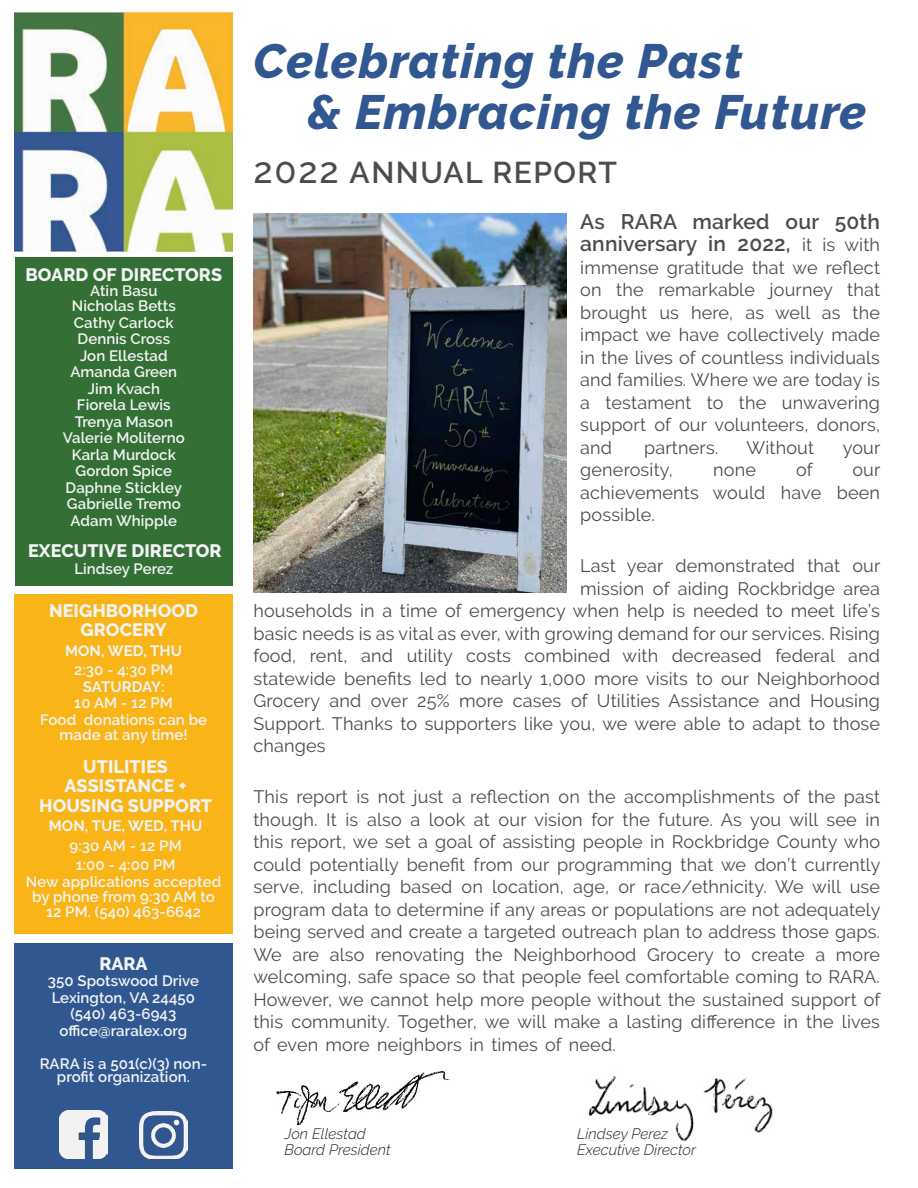
<style>
.page{position:relative;width:918px;height:1188px;background:#fff}
.page>*{position:absolute;margin:0;border:0;box-sizing:border-box;transform-origin:0 0}
.t1{font:italic 800 48px/51px "Raleway";letter-spacing:.025em;color:#315791}
.t2{font:600 30px "Raleway";letter-spacing:.05em;color:#4d4b4d}
.t3{font:600 21px/22.5px "Raleway";letter-spacing:.01em;color:#4b4c4d}
.t4{font:18px/22.5px "Raleway";letter-spacing:.01em;color:#4b4c4d;text-align:justify}
.t5{font:800 18px/19.5px "Raleway";letter-spacing:.005em;color:#f2f3f4;text-align:center}
.t6{font:600 15px/16.5px "Raleway";letter-spacing:.005em;color:#f2f3f4;text-align:center}
.t7{font:italic 300 15px/16.2px "Raleway";letter-spacing:.005em;color:#231f20}
.t8{font:700 15px "Raleway";letter-spacing:.005em;color:#f2f3f4}
.s1{font-weight:700}
.s2{font-weight:500;font-size:36px}
.s3{font-weight:400;font-size:18px}
</style>
<div class="page">
<img style="left:588px;top:1076px;width:185px;height:66px">
<img style="left:276px;top:1071px;width:174px;height:53px">
<div style="left:15px;top:257px;width:218px;height:328px;background:#346f36"></div>
<div style="left:14px;top:594px;width:219px;height:340px;background:#f9b517"></div>
<div style="left:14px;top:944px;width:219px;height:225px;background:#315791"></div>
<img style="left:253px;top:213px;width:314px;height:379px">
<img style="left:59px;top:1111px;width:48px;height:47px">
<img style="left:140px;top:1111px;width:48px;height:48px">
<img style="left:15px;top:12px;width:218px;height:241px">
<p class="t5" style="left:26px;top:265px;width:198px">BOARD OF DIRECTORS</p>
<p class="t6" style="left:72px;top:284px;width:106px;line-height:15px">Atin Basu<br>Nicholas Betts</p>
<p class="t6" style="left:63px;top:314px;width:124px">Cathy Carlock<br>Dennis Cross<br>Jon Ellestad<br>Amanda Green<br>Jim Kvach<br>Fiorela Lewis<br>Trenya Mason<br>Valerie Moliterno<br>Karla Murdock<br>Gordon Spice<br>Daphne Stickley<br>Gabrielle Tremo<br>Adam Whipple</p>
<p class="t5" style="left:28px;top:541px;width:195px">EXECUTIVE DIRECTOR</p>
<p class="t6" style="left:74px;top:560px;width:101px">Lindsey Perez</p>
<p class="t5" style="left:49px;top:601px;width:151px">NEIGHBORHOOD<br>GROCERY</p>
<p class="t8" style="left:65px;top:642px;width:118px">MON, WED, THU</p>
<p class="t6" style="left:40px;top:662px;width:168px">2:30 - 4:30 PM<br><span class="s1">SATURDAY</span>:<br>10 AM - 12 PM<br>Food donations can be</p>
<p class="t6" style="left:60px;top:726px;width:130px">made at any time!</p>
<p class="t5" style="left:39px;top:757px;width:174px">UTILITIES<br>ASSISTANCE +<br>HOUSING SUPPORT</p>
<p class="t8" style="left:49px;top:818px;width:155px">MON, TUE, WED, THU</p>
<p class="t6" style="left:70px;top:836px;width:114px;line-height:19.5px">9:30 AM - 12 PM<br>1:00 - 4:00 PM</p>
<p class="t6" style="left:26px;top:874px;width:197px;line-height:15px">New applications accepted by phone from 9:30 AM to<br>12 PM. (540) 463-6642</p>
<p class="t5" style="left:99px;top:954px;width:50px">RARA</p>
<p class="t6" style="left:48px;top:973px;width:153px">350 Spotswood Drive<br>Lexington, VA 24450 (540) 463-6943 office@raralex.org</p>
<p class="t6" style="left:40px;top:1057px;width:169px;line-height:13.5px">RARA is a 501(c)(3) non&shy;profit organization.</p>
<h1 class="t1" style="left:307px;top:35px;width:560px;text-indent:-54px">Celebrating the Past<br>&amp; Embracing the Future</h1>
<h2 class="t2" style="left:253px;top:155px;width:365px"><span class="s2">2022</span> ANNUAL REPORT</h2>
<p class="t3" style="left:580px;top:210px;width:301px">As RARA marked our 50th anniversary in 2022, <span class="s3">it is with</span></p>
<p class="t4" style="left:580px;top:256px;width:301px">immense gratitude that we reflect on the remarkable journey that brought us here, as well as the impact we have collectively made in the lives of countless individuals and families. Where we are today is a testament to the unwavering support of our volunteers, donors, and</p>
<p class="t4" style="left:644px;top:436px;width:76px">partners.</p>
<p class="t4" style="left:746px;top:436px;width:69px">Without</p>
<p class="t4" style="left:843px;top:436px;width:39px">your</p>
<p class="t4" style="left:580px;top:458px;width:94px">generosity,</p>
<p class="t4" style="left:713px;top:458px;width:44px">none</p>
<p class="t4" style="left:796px;top:458px;width:18px">of</p>
<p class="t4" style="left:580px;top:458px;width:302px;text-indent:272px">our achievements would have been possible.</p>
<p class="t4" style="left:580px;top:554px;width:302px">Last year demonstrated that our</p>
<p class="t4" style="left:580px;top:577px;width:301px">mission of aiding Rockbridge area</p>
<p class="t4" style="left:253px;top:599px;width:628px">households in a time of emergency when help is needed to meet life’s</p>
<p class="t4" style="left:253px;top:622px;width:628px">basic needs is as vital as ever, with growing demand for our services. Rising</p>
<p class="t4" style="left:253px;top:644px;width:628px">food, rent, and utility costs combined with decreased federal and</p>
<p class="t4" style="left:253px;top:667px;width:628px">statewide benefits led to nearly 1,000 more visits to our Neighborhood</p>
<p class="t4" style="left:253px;top:689px;width:628px">Grocery and over 25% more cases of Utilities Assistance and Housing</p>
<p class="t4" style="left:253px;top:712px;width:628px">Support. Thanks to supporters like you, we were able to adapt to those</p>
<p class="t4" style="left:253px;top:734px;width:74px">changes</p>
<p class="t4" style="left:253px;top:785px;width:629px">This report is not just a reflection on the accomplishments of the past though. It is also a look at our vision for the future. As you will see in this report, we set a goal of assisting people in Rockbridge County who could potentially benefit from our programming that we don’t currently serve, including based on location, age, or race/ethnicity. We will use program data to determine if any areas or populations are not adequately being served and create a targeted outreach plan to address those gaps.<br>We are also renovating the Neighborhood Grocery to create a more welcoming, safe space so that people feel comfortable coming to RARA.<br>However, we cannot help more people without the sustained support of this community. Together, we will make a lasting difference in the lives of even more neighbors in times of need.</p>
<p class="t7" style="left:284px;top:1126px;width:108px">Jon Ellestad<br>Board President</p>
<p class="t7" style="left:577px;top:1126px;width:120px">Lindsey Perez<br>Executive Director</p>
</div>
